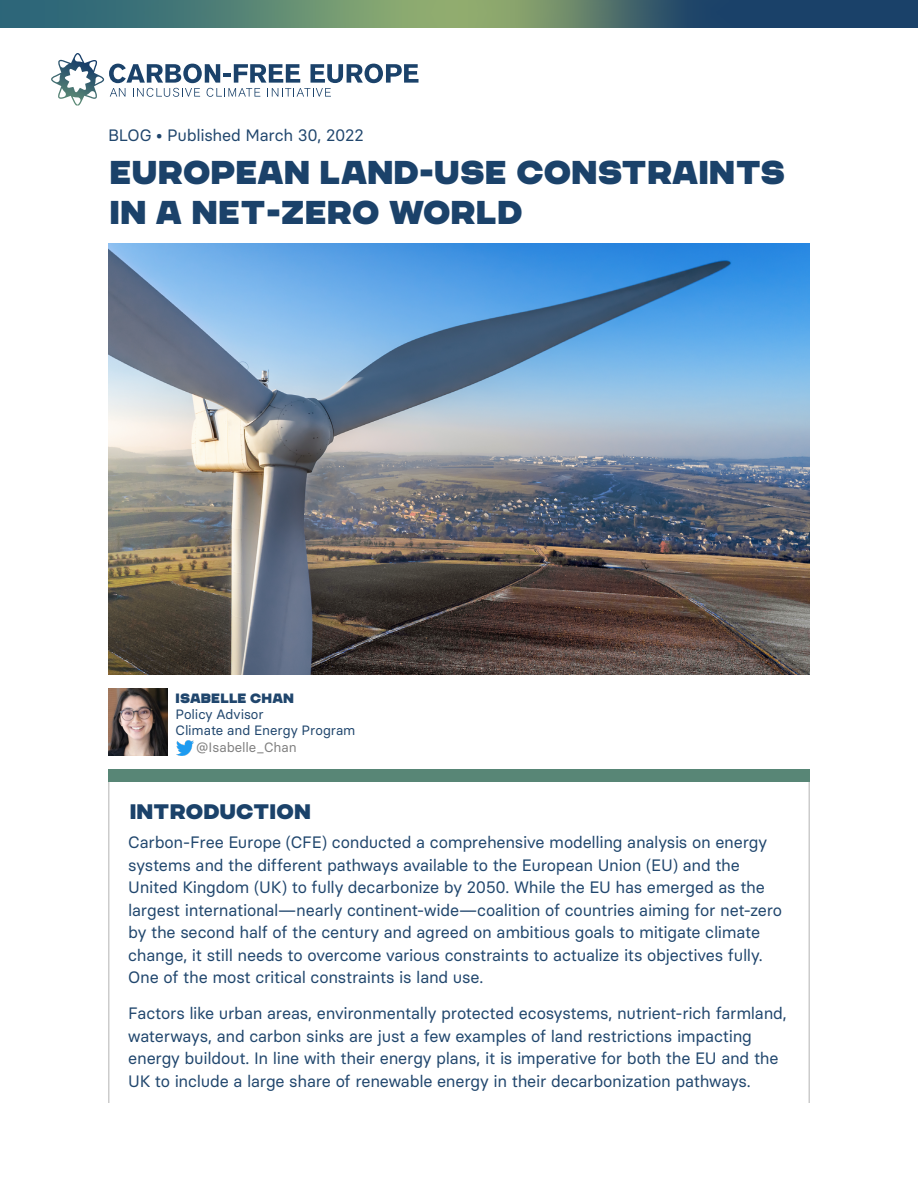
<style>
.page{position:relative;width:918px;height:1188px;background:#fff}
.page>*{position:absolute;margin:0;border:0;box-sizing:border-box;transform-origin:0 0}
.t1{font:33px/39.6px "CHANEY";color:#1b426a}
.t2{font:21px "CHANEY";color:#1b426a}
.t3{font:16.5px/22.5px "Basier Circle";letter-spacing:-.015em;color:#20466d}
.t4{font:13.5px/16.2px "Basier Circle";letter-spacing:-.005em;color:#20466d}
.t5{font:13.5px "Basier Circle";letter-spacing:-.005em;color:#808080}
.t6{font:13.5px "CHANEY";letter-spacing:.005em;color:#20466d}
</style>
<div class="page">
<svg style="left:109px;top:64px;width:310px;height:33px"></svg>
<img style="left:51px;top:53px;width:53px;height:52px">
<img style="left:0;top:0;width:918px;height:27px">
<img style="left:108px;top:243px;width:702px;height:432px">
<div style="left:108px;top:769px;width:702px;height:13px;background:#588676"></div>
<img style="left:108px;top:688px;width:60px;height:67px">
<img style="left:176px;top:741px;width:17px;height:14px">
<p class="t3" style="left:108px;top:124px;width:257px">BLOG • Published March 30, 2022</p>
<h1 class="t1" style="left:110px;top:153px;width:677px">EUROPEAN LAND-USE CONSTRAINTS<br>IN A NET-ZERO WORLD</h1>
<p class="t6" style="left:176px;top:690px;width:120px">ISABELLE CHAN</p>
<p class="t4" style="left:176px;top:706px;width:182px">Policy Advisor<br>Climate and Energy Program</p>
<p class="t5" style="left:196px;top:738px;width:102px">@Isabelle_Chan</p>
<p class="t2" style="left:130px;top:799px;width:183px">INTRODUCTION</p>
<p class="t3" style="left:128px;top:831px;width:655px">Carbon-Free Europe (CFE) conducted a comprehensive modelling analysis on energy systems and the different pathways available to the European Union (EU) and the United Kingdom (UK) to fully decarbonize by 2050. While the EU has emerged as the largest international—nearly continent-wide—coalition of countries aiming for net-zero by the second half of the century and agreed on ambitious goals to mitigate climate change, it still needs to overcome various constraints to actualize its objectives fully.<br>One of the most critical constraints is land use.</p>
<p class="t3" style="left:128px;top:1002px;width:660px">Factors like urban areas, environmentally protected ecosystems, nutrient-rich farmland, waterways, and carbon sinks are just a few examples of land restrictions impacting energy buildout. In line with their energy plans, it is imperative for both the EU and the UK to include a large share of renewable energy in their decarbonization pathways.</p>
</div>
